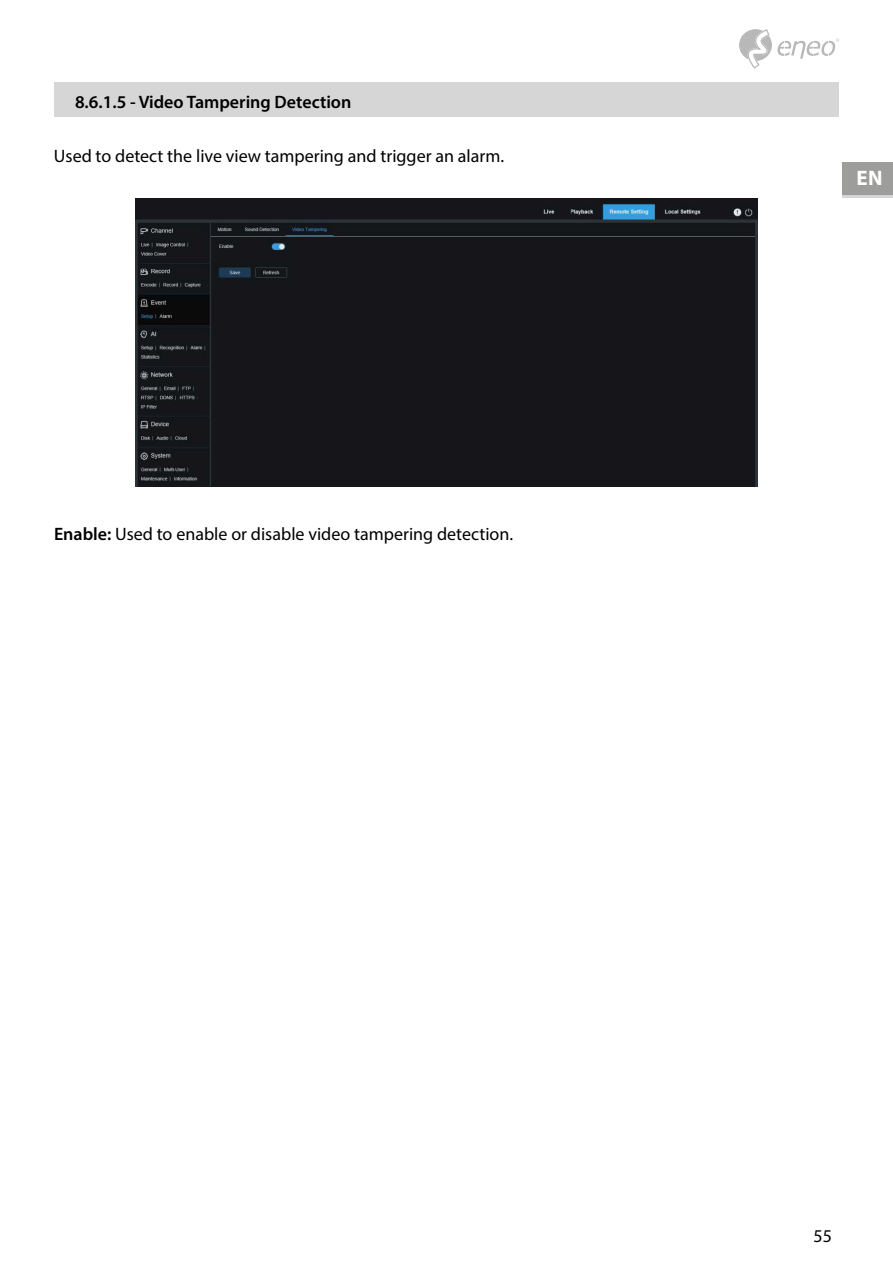
<style>
.page{position:relative;width:893px;height:1263px;background:#fff}
.page>*{position:absolute;margin:0;border:0;box-sizing:border-box;transform-origin:0 0}
.t1{font:700 21px "Myriad Pro";color:#fff}
.t2{font:18px "Myriad Pro";color:#000}
.t3{font:600 18px "Myriad Pro";color:#000}
.s1{font-weight:600}
</style>
<div class="page">
<svg style="left:739px;top:29px;width:100px;height:40px"></svg>
<div style="left:842px;top:166px;width:51px;height:32px;background:#d6d6d6"></div>
<div style="left:842px;top:162px;width:51px;height:33px;background:#9d9d9c"></div>
<div style="left:54px;top:82px;width:785px;height:35px;background:#d6d6d6"></div>
<div style="left:135px;top:198px;width:623px;height:288px;background:#16151a"></div>
<p class="t3" style="left:75px;top:91px;width:278px">8.6.1.5 - Video Tampering Detection</p>
<p class="t2" style="left:54px;top:145px;width:452px">Used to detect the live view tampering and trigger an alarm.</p>
<p class="t2" style="left:54px;top:523px;width:461px"><span class="s1">Enable:</span> Used to enable or disable video tampering detection.</p>
<p class="t1" style="left:856px;top:164px;width:28px">EN</p>
<p class="t2" style="left:813px;top:1225px;width:20px">55</p>
</div>
